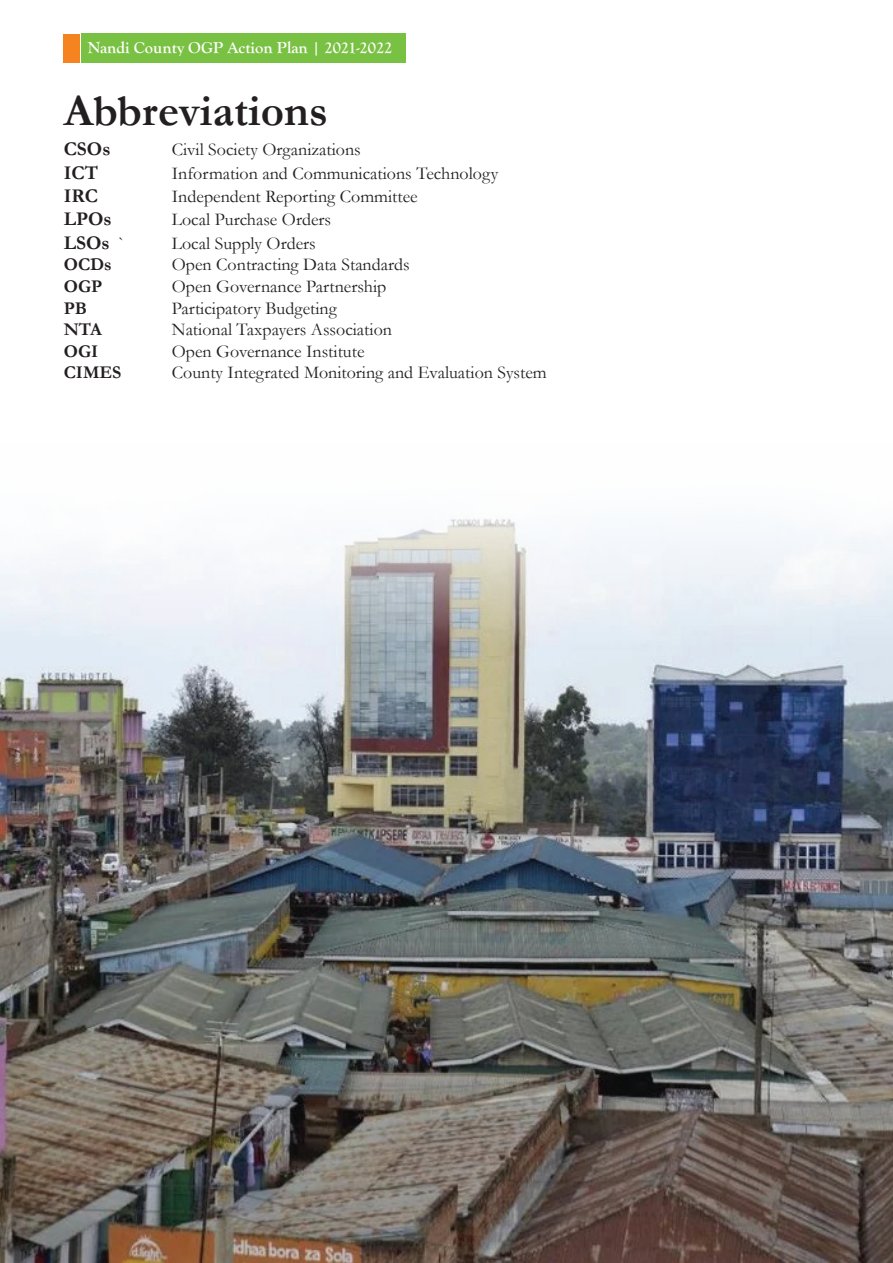
<style>
.page{position:relative;width:893px;height:1263px;background:#fff}
.page>*{position:absolute;margin:0;border:0;box-sizing:border-box;transform-origin:0 0}
.t1{font:700 45px "Garamond";color:#231f20}
.t2{font:700 19.5px "Garamond";color:#231f20}
.t3{font:18px "Garamond";color:#231f20}
.t4{font:700 18px "Garamond";color:#231f20}
.t5{font:700 16.5px "Goudy Old Style T";color:#fff}
.s1{font-weight:400;font-size:18px}
</style>
<div class="page">
<div style="left:81px;top:34px;width:324px;height:29px;background:#79c142"></div>
<div style="left:64px;top:34px;width:16px;height:29px;background:#f58320"></div>
<img style="left:0;top:518px;width:893px;height:745px">
<p class="t5" style="left:88px;top:38px;width:306px">Nandi County OGP Action Plan | 2021-2022</p>
<h1 class="t1" style="left:64px;top:80px;width:265px">Abbreviations</h1>
<p class="t2" style="left:64px;top:136px;width:48px">CSOs</p>
<p class="t3" style="left:172px;top:137px;width:191px">Civil Society Organizations</p>
<p class="t2" style="left:64px;top:159px;width:36px">ICT</p>
<p class="t3" style="left:172px;top:161px;width:328px">Information and Communications Technology</p>
<p class="t2" style="left:64px;top:183px;width:36px">IRC</p>
<p class="t3" style="left:172px;top:184px;width:247px">Independent Reporting Committee</p>
<p class="t2" style="left:64px;top:206px;width:49px">LPOs</p>
<p class="t3" style="left:172px;top:208px;width:161px">Local Purchase Orders</p>
<p class="t2" style="left:64px;top:229px;width:61px">LSOs <span class="s1">`</span></p>
<p class="t3" style="left:172px;top:231px;width:145px">Local Supply Orders</p>
<p class="t4" style="left:64px;top:252px;width:50px">OCDs</p>
<p class="t3" style="left:172px;top:253px;width:239px">Open Contracting Data Standards</p>
<p class="t4" style="left:64px;top:274px;width:40px">OGP</p>
<p class="t3" style="left:172px;top:274px;width:216px">Open Governance Partnership</p>
<p class="t4" style="left:64px;top:296px;width:25px">PB</p>
<p class="t3" style="left:172px;top:296px;width:167px">Participatory Budgeting</p>
<p class="t4" style="left:64px;top:317px;width:40px">NTA</p>
<p class="t3" style="left:172px;top:317px;width:222px">National Taxpayers Association</p>
<p class="t4" style="left:64px;top:339px;width:36px">OGI</p>
<p class="t3" style="left:172px;top:339px;width:194px">Open Governance Institute</p>
<p class="t4" style="left:64px;top:360px;width:59px">CIMES</p>
<p class="t3" style="left:172px;top:361px;width:377px">County Integrated Monitoring and Evaluation System</p>
</div>
